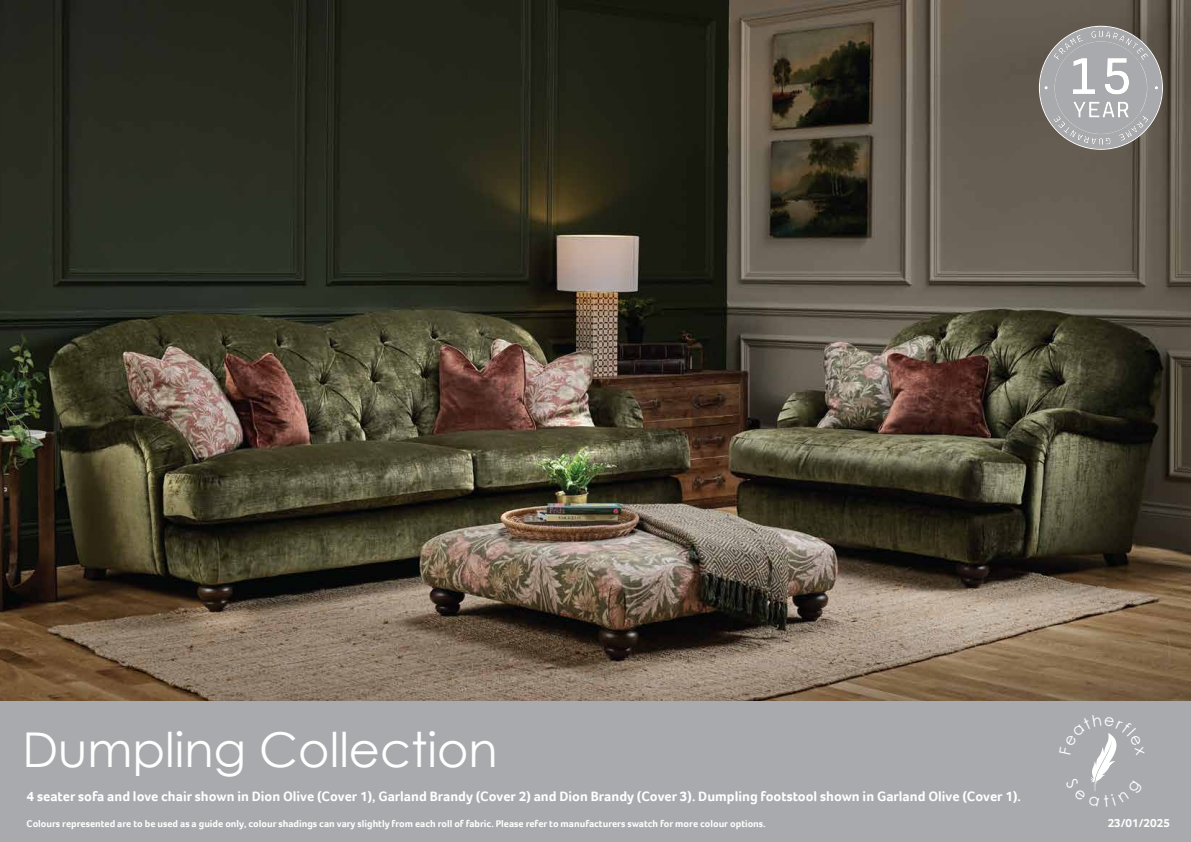
<style>
.page{position:relative;width:1191px;height:842px;background:#fff}
.page>*{position:absolute;margin:0;border:0;box-sizing:border-box;transform-origin:0 0}
.t1{font:48px "Century Gothic";color:#fff}
.t2{font:700 14px "Foco";color:#fff}
.t3{font:700 12px "Foco";color:#fff}
.t4{font:700 10px "Foco";color:#fff}
</style>
<div class="page">
<img style="left:0;top:0;width:1191px;height:701px">
<div style="left:0;top:701px;width:1191px;height:141px;background:#a8aaad"></div>
<svg style="left:1039px;top:26px;width:124px;height:124px;background:#a1a1a0"></svg>
<svg style="left:1090px;top:733px;width:27px;height:59px"></svg>
<h1 class="t1" style="left:22px;top:716px;width:477px">Dumpling Collection</h1>
<h2 class="t2" style="left:27px;top:787px;width:996px">4 seater sofa and love chair shown in Dion Olive (Cover 1), Garland Brandy (Cover 2) and Dion Brandy (Cover 3). Dumpling footstool shown in Garland Olive (Cover 1).</h2>
<p class="t4" style="left:27px;top:817px;width:740px">Colours represented are to be used as a guide only, colour shadings can vary slightly from each roll of fabric. Please refer to manufacturers swatch for more colour options.</p>
<p class="t3" style="left:1107px;top:815px;width:64px">23/01/2025</p>
</div>
